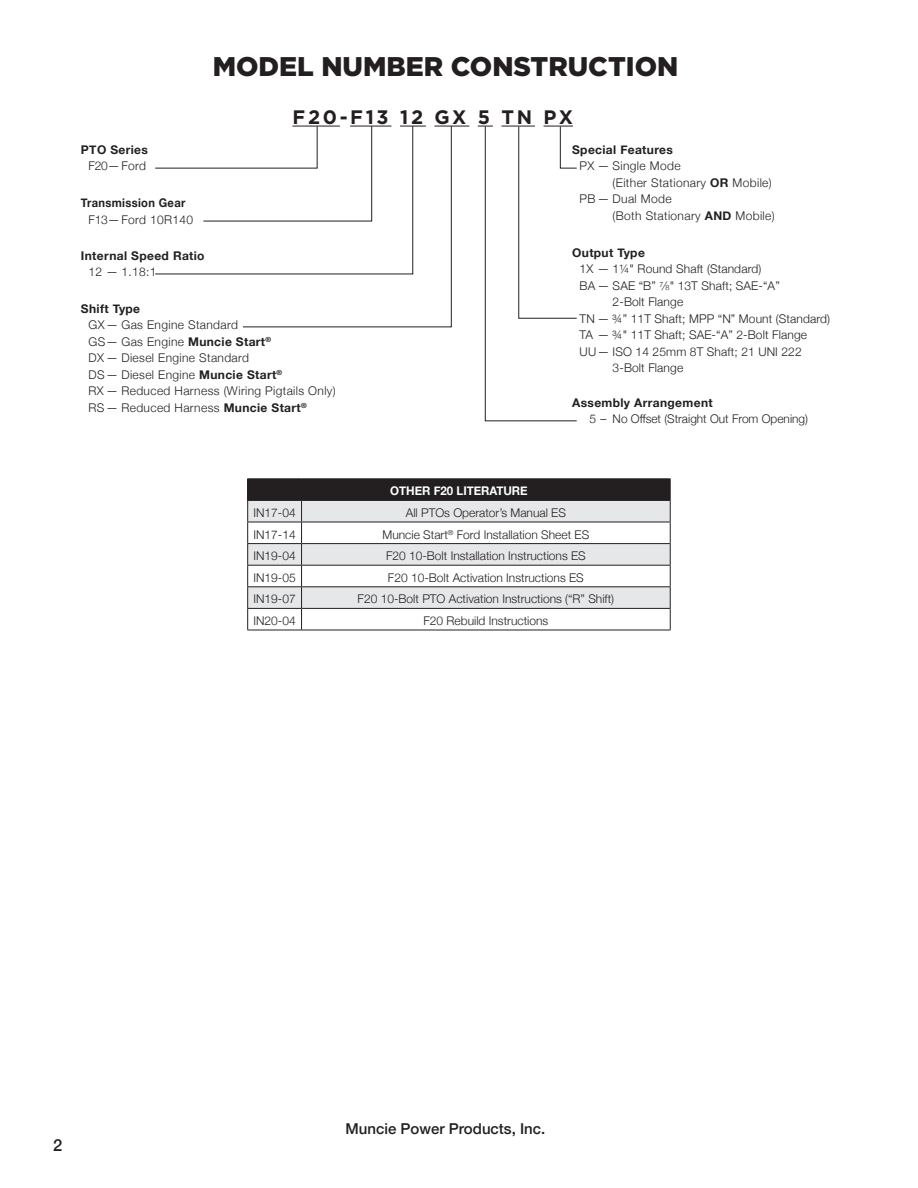
<style>
.page{position:relative;width:918px;height:1188px;background:#fff}
.page>*{position:absolute;margin:0;border:0;box-sizing:border-box;transform-origin:0 0}
.t1{font:900 27px "Gotham";color:#231f20}
.Subhead_90K{font:700 19.5px "Gotham";letter-spacing:.14em;color:#231f20}
.t2{font:500 16.5px "Helvetica Neue";color:#231f20}
.t3{font:500 15px "Helvetica Neue";color:#231f20}
.Paragraph_Style_1{font:300 12px/16.5px "Helvetica Neue";letter-spacing:.01em;color:#231f20}
.Paragraph_Style_1-2{font:300 12px "Helvetica Neue";letter-spacing:.03em;color:#231f20}
.Paragraph_Style_1-3{font:700 12px "Helvetica Neue";letter-spacing:.03em;color:#231f20}
.Paragraph_Style_1-4{font:700 12px "Helvetica Neue";color:#fff;scale:.96 1}
.Paragraph_Style_1-5{font:700 12px "Helvetica Neue";letter-spacing:.03em;color:#231f20;scale:.93 1}
.s1{font-weight:700}
.s2{font-size:7.2px}
</style>
<div class="page">
<hr style="left:434px;top:126px;width:35px;height:1px;background:#231f20">
<svg style="left:478px;top:126px;width:99px;height:296px"></svg>
<svg style="left:155px;top:125px;width:297px;height:203px"></svg>
<div style="left:248px;top:479px;width:422px;height:21px;background:#231f20"></div>
<svg style="left:248px;top:501px;width:422px;height:107px;fill:#e6e7e9"></svg>
<hr style="left:247px;top:478px;width:55px;height:1px;background:#231f20">
<hr style="left:302px;top:478px;width:369px;height:1px;background:#231f20">
<hr style="left:247px;top:500px;width:55px;height:1px;background:#231f20">
<hr style="left:302px;top:500px;width:369px;height:1px;background:#231f20">
<hr style="left:247px;top:522px;width:55px;height:1px;background:#231f20">
<hr style="left:302px;top:522px;width:369px;height:1px;background:#231f20">
<hr style="left:247px;top:543px;width:55px;height:1px;background:#231f20">
<hr style="left:302px;top:543px;width:369px;height:1px;background:#231f20">
<hr style="left:247px;top:565px;width:55px;height:1px;background:#231f20">
<hr style="left:302px;top:565px;width:369px;height:1px;background:#231f20">
<hr style="left:247px;top:586px;width:55px;height:1px;background:#231f20">
<hr style="left:302px;top:586px;width:369px;height:1px;background:#231f20">
<hr style="left:247px;top:608px;width:55px;height:1px;background:#231f20">
<svg style="left:247px;top:479px;width:1px;height:151px"></svg>
<hr style="left:302px;top:608px;width:369px;height:1px;background:#231f20">
<svg style="left:301px;top:501px;width:1px;height:129px"></svg>
<svg style="left:670px;top:479px;width:1px;height:151px"></svg>
<hr style="left:247px;top:630px;width:55px;height:1px;background:#231f20">
<hr style="left:302px;top:630px;width:369px;height:1px;background:#231f20">
<p class="t1" style="left:213px;top:47px;width:467px">MODEL NUMBER CONSTRUCTION</p>
<p class="Paragraph_Style_1-3" style="left:81px;top:140px;width:69px">PTO Series</p>
<p class="Paragraph_Style_1" style="left:88px;top:157px;width:59px">F20—Ford</p>
<p class="Paragraph_Style_1-5" style="left:81px;top:194px;width:114px">Transmission Gear</p>
<p class="Paragraph_Style_1-2" style="left:88px;top:210px;width:106px">F13—Ford 10R140</p>
<p class="Subhead_90K" style="left:292px;top:104px;width:282px">F20-F13 12 GX 5 TN PX</p>
<p class="Paragraph_Style_1-3" style="left:572px;top:140px;width:102px">Special Features</p>
<p class="Paragraph_Style_1-2" style="left:580px;top:156px;width:102px">PX — Single Mode</p>
<p class="Paragraph_Style_1-2" style="left:613px;top:173px;width:161px">(Either Stationary <span class="s1">OR</span> Mobile)</p>
<p class="Paragraph_Style_1-2" style="left:580px;top:189px;width:93px">PB— Dual Mode</p>
<p class="Paragraph_Style_1-2" style="left:613px;top:206px;width:164px">(Both Stationary <span class="s1">AND</span> Mobile)</p>
<p class="Paragraph_Style_1-3" style="left:81px;top:246px;width:125px">Internal Speed Ratio</p>
<p class="Paragraph_Style_1" style="left:88px;top:263px;width:70px">12 — 1.18:1</p>
<p class="Paragraph_Style_1-3" style="left:81px;top:299px;width:61px">Shift Type</p>
<p class="Paragraph_Style_1-2" style="left:88px;top:315px;width:151px">GX— Gas Engine Standard</p>
<p class="Paragraph_Style_1-2" style="left:88px;top:332px;width:184px">GS— Gas Engine <span class="s1">Muncie Start</span><sup>®</sup></p>
<p class="Paragraph_Style_1-2" style="left:88px;top:348px;width:162px">DX — Diesel Engine Standard</p>
<p class="Paragraph_Style_1-2" style="left:88px;top:365px;width:195px">DS— Diesel Engine <span class="s1">Muncie Start</span><sup>®</sup></p>
<p class="Paragraph_Style_1-2" style="left:88px;top:381px;width:249px">RX — Reduced Harness (Wiring Pigtails Only)</p>
<p class="Paragraph_Style_1-2" style="left:88px;top:398px;width:220px">RS— Reduced Harness <span class="s1">Muncie Start</span><sup>®</sup></p>
<p class="Paragraph_Style_1-4" style="left:390px;top:482px;width:145px">OTHER F20 LITERATURE</p>
<p class="Paragraph_Style_1-3" style="left:572px;top:243px;width:74px">Output Type</p>
<p class="Paragraph_Style_1" style="left:580px;top:260px;width:183px">1X — 1¼" Round Shaft (Standard)</p>
<p class="Paragraph_Style_1" style="left:613px;top:277px;width:169px;text-indent:-33px">BA — SAE “B” <sup>7</sup>⁄<span class="s2">8</span>" 13T Shaft; SAE-“A”<br>2-Bolt Flange</p>
<p class="Paragraph_Style_1" style="left:580px;top:310px;width:252px">TN — ¾” 11T Shaft; MPP “N” Mount (Standard)</p>
<p class="Paragraph_Style_1" style="left:580px;top:326px;width:229px">TA — ¾" 11T Shaft; SAE-“A” 2-Bolt Flange</p>
<p class="Paragraph_Style_1" style="left:580px;top:343px;width:224px">UU— ISO 14 25mm 8T Shaft; 21 UNI 222</p>
<p class="Paragraph_Style_1" style="left:613px;top:359px;width:72px">3-Bolt Flange</p>
<p class="Paragraph_Style_1-3" style="left:572px;top:393px;width:142px">Assembly Arrangement</p>
<p class="Paragraph_Style_1" style="left:590px;top:410px;width:220px">5 – No Offset (Straight Out From Opening)</p>
<p class="Paragraph_Style_1" style="left:254px;top:504px;width:44px">IN17-04</p>
<p class="Paragraph_Style_1" style="left:406px;top:504px;width:162px">All PTOs Operator’s Manual ES</p>
<p class="Paragraph_Style_1" style="left:254px;top:525px;width:44px">IN17-14</p>
<p class="Paragraph_Style_1" style="left:382px;top:525px;width:208px">Muncie Start<sup>®</sup> Ford Installation Sheet ES</p>
<p class="Paragraph_Style_1" style="left:254px;top:547px;width:44px">IN19-04</p>
<p class="Paragraph_Style_1" style="left:386px;top:547px;width:201px">F20 10-Bolt Installation Instructions ES</p>
<p class="Paragraph_Style_1" style="left:254px;top:568px;width:44px">IN19-05</p>
<p class="Paragraph_Style_1" style="left:388px;top:568px;width:197px">F20 10-Bolt Activation Instructions ES</p>
<p class="Paragraph_Style_1" style="left:254px;top:590px;width:44px">IN19-07</p>
<p class="Paragraph_Style_1" style="left:358px;top:590px;width:258px">F20 10-Bolt PTO Activation Instructions (“R” Shift)</p>
<p class="Paragraph_Style_1" style="left:254px;top:612px;width:44px">IN20-04</p>
<p class="Paragraph_Style_1" style="left:423px;top:612px;width:126px">F20 Rebuild Instructions</p>
<h3 class="t2" style="left:53px;top:1131px;width:11px">2</h3>
<p class="t3" style="left:346px;top:1116px;width:201px">Muncie Power Products, Inc.</p>
</div>
